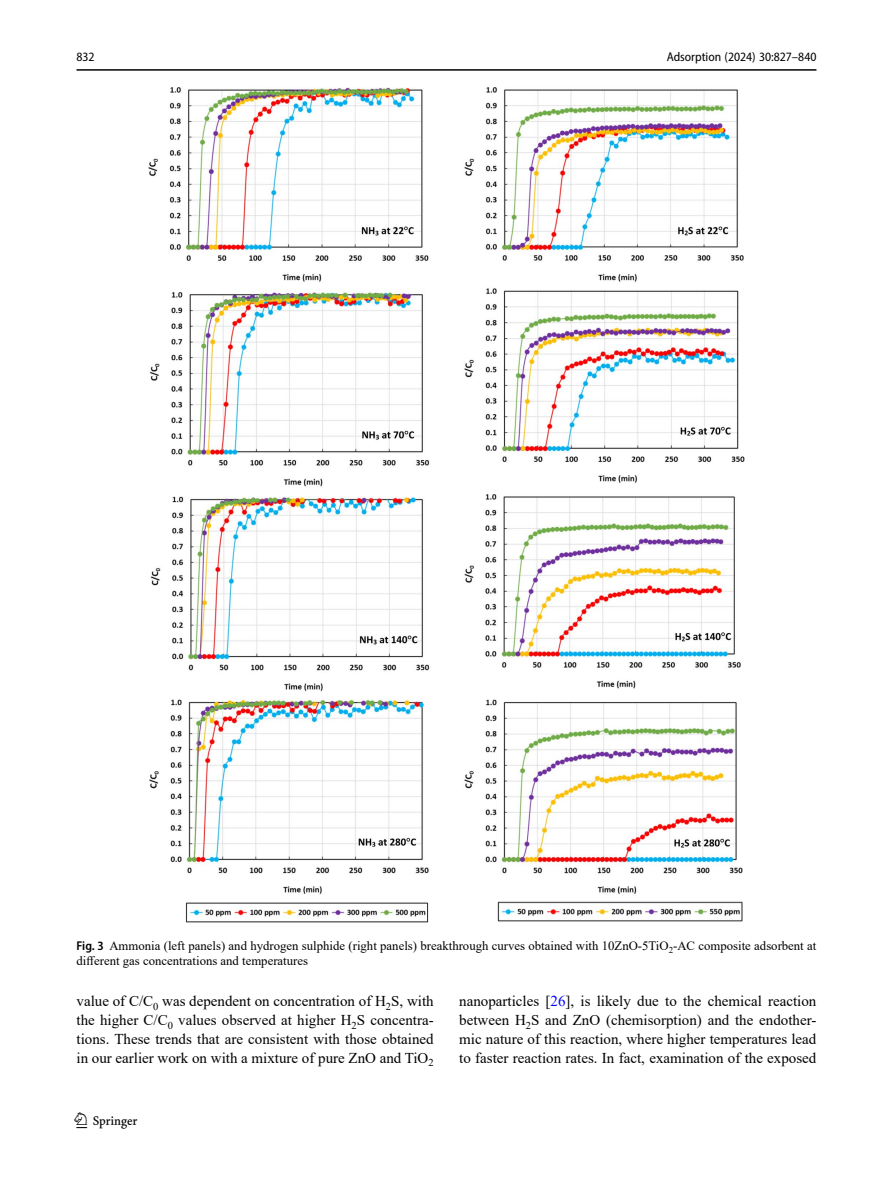
<style>
.page{position:relative;width:893px;height:1187px;background:#fff}
.page>*{position:absolute;margin:0;border:0;box-sizing:border-box;transform-origin:0 0}
.t1{font:22.5px "Springnew";color:#000}
.Body_Text_Indent{font:15px/18.8px "Times New Roman";color:#000;text-align:justify}
.Figure_Caption{font:12.75px/15px "Times New Roman";color:#000}
.t2{font:semi-condensed 12.75px "Myriad Pro";color:#000}
.s1{font-family:"Myriad Pro";font-weight:600;font-stretch:semi-condensed}
.s2{color:#00f}
</style>
<div class="page">
<hr style="left:77px;top:69px;width:739px;height:2px;background:#000">
<img style="left:149px;top:87px;width:595px;height:834px">
<p class="t2" style="left:77px;top:49px;width:20px">832</p>
<p class="t2" style="left:667px;top:49px;width:151px">Adsorption (2024) 30:827–840</p>
<p class="Figure_Caption" style="left:77px;top:937px;width:741px"><span class="s1">Fig. 3</span> Ammonia (left panels) and hydrogen sulphide (right panels) breakthrough curves obtained with 10ZnO-5TiO<sub>2</sub>-AC composite adsorbent at different gas concentrations and temperatures</p>
<p class="Body_Text_Indent" style="left:77px;top:991px;width:359px">value of C/C<sub>0</sub> was dependent on concentration of H<sub>2</sub>S, with the higher C/C<sub>0</sub> values observed at higher H<sub>2</sub>S concentra&shy;tions. These trends that are consistent with those obtained in our earlier work on with a mixture of pure ZnO and TiO<sub>2</sub></p>
<h1 class="t1" style="left:77px;top:1107px;width:63px">1 3</h1>
<p class="Body_Text_Indent" style="left:459px;top:991px;width:359px">nanoparticles [<span class="s2">26</span>], is likely due to the chemical reaction between H<sub>2</sub>S and ZnO (chemisorption) and the endother&shy;mic nature of this reaction, where higher temperatures lead to faster reaction rates. In fact, examination of the exposed</p>
</div>
